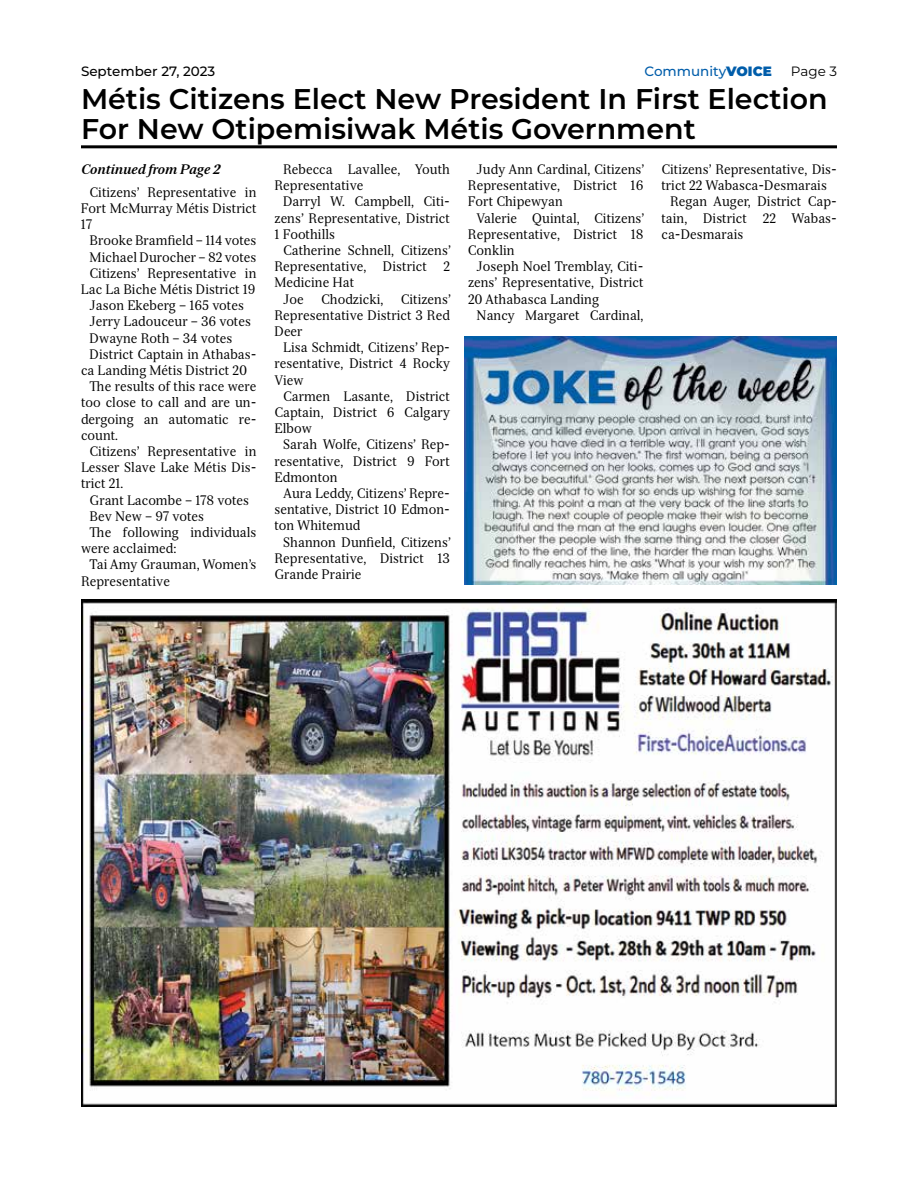
<style>
.page{position:relative;width:918px;height:1188px;background:#fff}
.page>*{position:absolute;margin:0;border:0;box-sizing:border-box;transform-origin:0 0}
.t1{font:600 28.5px/30px "Montserrat";color:#000}
.t2{font:13.5px/16.2px "Serif 12 Beta";color:#000;text-align:justify;scale:.94 1}
.t3{font:italic 700 13.5px "Serif 12 Beta";color:#000}
.t4{font:500 13.5px "Montserrat";color:#000}
.t5{font:500 13.5px "Montserrat";color:#005daa}
.t6{font:13.5px "Montserrat";color:#000}
.s1{font-weight:900}
</style>
<div class="page">
<hr style="left:81px;top:145px;width:756px;height:3px;background:#000">
<img style="left:81px;top:599px;width:756px;height:508px">
<img style="left:464px;top:336px;width:373px;height:249px">
<p class="t4" style="left:81px;top:62px;width:136px">September 27, 2023</p>
<p class="t5" style="left:645px;top:62px;width:102px">Community<span class="s1">VOICE</span></p>
<p class="t6" style="left:791px;top:62px;width:48px">Page 3</p>
<h1 class="t1" style="left:81px;top:82px;width:748px">Métis Citizens Elect New President In First Election<br>For New Otipemisiwak Métis Government</h1>
<p class="t3" style="left:81px;top:161px;width:140px">Continued from Page 2</p>
<p class="t2" style="left:81px;top:184px;width:188px;text-indent:9px">Citizens’ Representative in Fort McMurray Métis District 17</p>
<p class="t2" style="left:90px;top:233px;width:179px">Brooke Bramfield – 114 votes</p>
<p class="t2" style="left:90px;top:249px;width:179px">Michael Durocher – 82 votes</p>
<p class="t2" style="left:90px;top:265px;width:179px">Citizens’ Representative in</p>
<p class="t2" style="left:81px;top:281px;width:187px">Lac La Biche Métis District 19</p>
<p class="t2" style="left:90px;top:297px;width:166px">Jason Ekeberg – 165 votes</p>
<p class="t2" style="left:90px;top:314px;width:173px">Jerry Ladouceur – 36 votes</p>
<p class="t2" style="left:90px;top:330px;width:153px">Dwayne Roth – 34 votes</p>
<p class="t2" style="left:90px;top:346px;width:179px">District Captain in Athabas-</p>
<p class="t2" style="left:81px;top:362px;width:178px">ca Landing Métis District 20</p>
<p class="t2" style="left:90px;top:378px;width:179px">The results of this race were</p>
<p class="t2" style="left:81px;top:395px;width:188px">too close to call and are un-</p>
<p class="t2" style="left:81px;top:411px;width:188px">dergoing an automatic re-</p>
<p class="t2" style="left:81px;top:427px;width:41px">count.</p>
<p class="t2" style="left:90px;top:443px;width:179px">Citizens’ Representative in</p>
<p class="t2" style="left:81px;top:459px;width:188px">Lesser Slave Lake Métis Dis-</p>
<p class="t2" style="left:81px;top:476px;width:46px">trict 21.</p>
<p class="t2" style="left:90px;top:492px;width:171px">Grant Lacombe – 178 votes</p>
<p class="t2" style="left:90px;top:508px;width:123px">Bev New – 97 votes</p>
<p class="t2" style="left:90px;top:524px;width:179px">The following individuals</p>
<p class="t2" style="left:81px;top:540px;width:103px">were acclaimed:</p>
<p class="t2" style="left:90px;top:557px;width:179px">Tai Amy Grauman, Women’s</p>
<p class="t2" style="left:81px;top:573px;width:96px">Representative</p>
<p class="t2" style="left:274px;top:161px;width:188px;text-indent:9px">Rebecca Lavallee, Youth<br>Representative</p>
<p class="t2" style="left:274px;top:194px;width:188px;text-indent:9px">Darryl W. Campbell, Citi&shy;zens’ Representative, District 1 Foothills</p>
<p class="t2" style="left:283px;top:242px;width:180px">Catherine Schnell, Citizens’</p>
<p class="t2" style="left:274px;top:258px;width:188px">Representative, District 2</p>
<p class="t2" style="left:274px;top:275px;width:86px">Medicine Hat</p>
<p class="t2" style="left:283px;top:291px;width:23px">Joe</p>
<p class="t2" style="left:321px;top:291px;width:68px">Chodzicki,</p>
<p class="t2" style="left:274px;top:291px;width:189px;text-indent:126px">Citizens’ Representative District 3 Red Deer</p>
<p class="t2" style="left:274px;top:339px;width:188px;text-indent:9px">Lisa Schmidt, Citizens’ Rep&shy;resentative, District 4 Rocky View</p>
<p class="t2" style="left:274px;top:388px;width:188px;text-indent:9px">Carmen Lasante, District Captain, District 6 Calgary Elbow</p>
<p class="t2" style="left:274px;top:437px;width:188px;text-indent:9px">Sarah Wolfe, Citizens’ Rep&shy;resentative, District 9 Fort Edmonton</p>
<p class="t2" style="left:274px;top:485px;width:188px;text-indent:9px">Aura Leddy, Citizens’ Repre&shy;sentative, District 10 Edmon&shy;ton Whitemud</p>
<p class="t2" style="left:274px;top:534px;width:189px;text-indent:9px">Shannon Dunfield, Citizens’ Representative, District 13<br>Grande Prairie</p>
<p class="t2" style="left:468px;top:161px;width:189px;text-indent:9px">Judy Ann Cardinal, Citizens’ Representative, District 16<br>Fort Chipewyan</p>
<p class="t2" style="left:468px;top:210px;width:189px;text-indent:9px">Valerie Quintal, Citizens’ Representative, District 18<br>Conklin</p>
<p class="t2" style="left:468px;top:258px;width:188px;text-indent:9px">Joseph Noel Tremblay, Citi&shy;zens’ Representative, District 20 Athabasca Landing</p>
<p class="t2" style="left:477px;top:307px;width:179px">Nancy Margaret Cardinal,</p>
<p class="t2" style="left:661px;top:161px;width:188px">Citizens’ Representative, Dis-</p>
<p class="t2" style="left:662px;top:177px;width:178px">trict 22 Wabasca-Desmarais</p>
<p class="t2" style="left:670px;top:194px;width:179px">Regan Auger, District Cap-</p>
<p class="t2" style="left:662px;top:210px;width:188px">tain, District 22 Wabas-</p>
<p class="t2" style="left:662px;top:226px;width:89px">ca-Desmarais</p>
</div>
